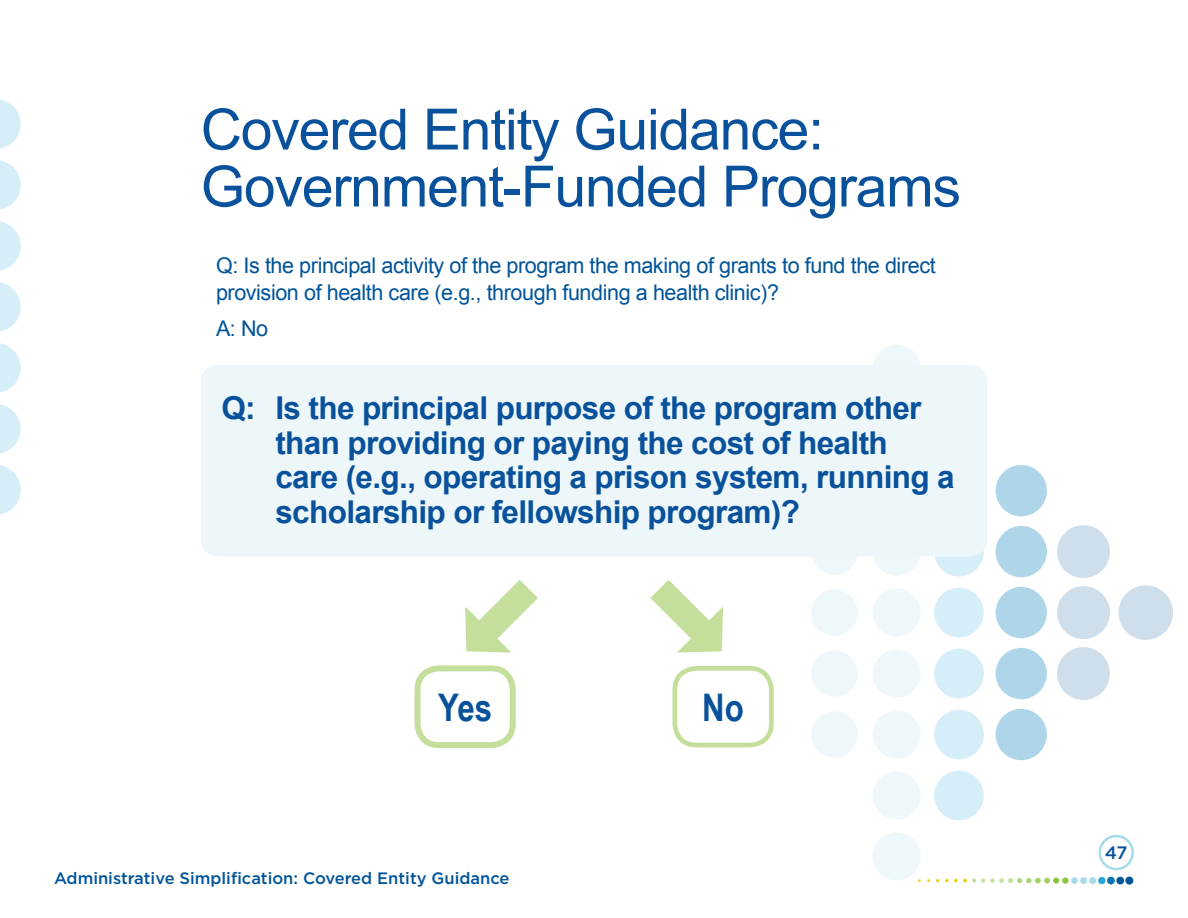
<style>
.page{position:relative;width:1188px;height:918px;background:#fff}
.page>*{position:absolute;margin:0;border:0;box-sizing:border-box;transform-origin:0 0}
.t1{font:57px/57px "Arial";letter-spacing:-.02em;color:#09529b}
.Paragraph_Style_1{font:700 38.1px "Arial Narrow";color:#09529b}
.Paragraph_Style_1-2{font:700 31.5px/34.5px "Arial";letter-spacing:-.02em;color:#09529b}
.Paragraph_Style_1-3{font:21.6px/27px "Arial";letter-spacing:-.02em;color:#015499}
.t2{font:500 18px "Gotham";color:#09529b}
.t3{font:500 16.5px "Gotham";color:#015499}
</style>
<div class="page">
<div style="left:811px;top:589px;width:47px;height:47px;background:#eef8fb;border-radius:50%"></div>
<div style="left:873px;top:589px;width:48px;height:48px;background:#eef8fb;border-radius:50%"></div>
<div style="left:934px;top:588px;width:50px;height:49px;background:#d5eef7;border-radius:50%"></div>
<div style="left:1057px;top:586px;width:53px;height:53px;background:#cfdeeb;border-radius:50%"></div>
<svg style="left:1118px;top:585px;width:55px;height:55px"></svg>
<div style="left:811px;top:650px;width:47px;height:47px;background:#eef8fb;border-radius:50%"></div>
<div style="left:873px;top:649px;width:48px;height:49px;background:#eef8fb;border-radius:50%"></div>
<div style="left:934px;top:649px;width:50px;height:49px;background:#d5eef7;border-radius:50%"></div>
<div style="left:1057px;top:647px;width:53px;height:53px;background:#cfdeeb;border-radius:50%"></div>
<div style="left:811px;top:711px;width:47px;height:47px;background:#eef8fb;border-radius:50%"></div>
<div style="left:873px;top:710px;width:48px;height:49px;background:#eef8fb;border-radius:50%"></div>
<div style="left:934px;top:710px;width:50px;height:49px;background:#d5eef7;border-radius:50%"></div>
<div style="left:873px;top:771px;width:48px;height:49px;background:#eef8fb;border-radius:50%"></div>
<div style="left:873px;top:832px;width:48px;height:49px;background:#eef8fb;border-radius:50%"></div>
<div style="left:934px;top:771px;width:50px;height:49px;background:#d5eef7;border-radius:50%"></div>
<div style="left:811px;top:528px;width:47px;height:47px;background:#eef8fb;border-radius:50%"></div>
<div style="left:873px;top:528px;width:48px;height:48px;background:#eef8fb;border-radius:50%"></div>
<div style="left:934px;top:527px;width:50px;height:49px;background:#d5eef7;border-radius:50%"></div>
<div style="left:1057px;top:525px;width:53px;height:53px;background:#cfdeeb;border-radius:50%"></div>
<div style="left:873px;top:345px;width:48px;height:48px;background:#eef8fb;border-radius:50%"></div>
<div style="left:996px;top:587px;width:51px;height:51px;background:#aed6e8;border-radius:50%"></div>
<div style="left:996px;top:648px;width:51px;height:51px;background:#aed6e8;border-radius:50%"></div>
<div style="left:996px;top:709px;width:51px;height:51px;background:#aed6e8;border-radius:50%"></div>
<div style="left:996px;top:526px;width:51px;height:51px;background:#aed6e8;border-radius:50%"></div>
<div style="left:996px;top:465px;width:51px;height:51px;background:#aed6e8;border-radius:50%"></div>
<div style="left:1116px;top:877px;width:8px;height:7px;background:#015499;border-radius:50%"></div>
<div style="left:1125px;top:877px;width:8px;height:8px;background:#015499;border-radius:50%"></div>
<svg style="left:954px;top:878px;width:105px;height:6px"></svg>
<div style="left:1062px;top:877px;width:7px;height:7px;background:#8bc63e;border-radius:50%"></div>
<div style="left:1071px;top:877px;width:7px;height:7px;background:#a7dbeb;border-radius:50%"></div>
<div style="left:1080px;top:877px;width:7px;height:7px;background:#a7dbeb;border-radius:50%"></div>
<div style="left:1089px;top:877px;width:7px;height:7px;background:#a7dbeb;border-radius:50%"></div>
<div style="left:1098px;top:877px;width:7px;height:7px;background:#24a6d9;border-radius:50%"></div>
<div style="left:1107px;top:877px;width:8px;height:7px;background:#0873ac;border-radius:50%"></div>
<div style="left:1099px;top:835px;width:35px;height:35px;border:2px solid #a7dbeb;border-radius:50%"></div>
<svg style="left:0;top:282px;width:21px;height:50px"></svg>
<svg style="left:0;top:343px;width:21px;height:50px"></svg>
<svg style="left:0;top:404px;width:21px;height:49px"></svg>
<svg style="left:0;top:465px;width:21px;height:49px"></svg>
<svg style="left:0;top:221px;width:21px;height:50px"></svg>
<svg style="left:0;top:160px;width:21px;height:50px"></svg>
<svg style="left:0;top:99px;width:21px;height:50px"></svg>
<div style="left:201px;top:365px;width:786px;height:192px;background:#edf7fa;border-radius:17px"></div>
<svg style="left:465px;top:580px;width:73px;height:73px"></svg>
<div style="left:415px;top:665px;width:101px;height:83px;border:6px solid #c4df9b;border-radius:21px"></div>
<svg style="left:650px;top:580px;width:73px;height:73px"></svg>
<div style="left:672px;top:666px;width:102px;height:81px;border:5px solid #c4df9b;border-radius:21px"></div>
<h2 class="t1" style="left:201px;top:102px;width:762px">Covered Entity Guidance:<br>Government-Funded Programs</h2>
<p class="Paragraph_Style_1-3" style="left:216px;top:253px;width:721px">Q: Is the principal activity of the program the making of grants to fund the direct provision of health care (e.g., through funding a health clinic)?</p>
<p class="Paragraph_Style_1-3" style="left:216px;top:316px;width:54px">A: No</p>
<p class="Paragraph_Style_1-2" style="left:275px;top:392px;width:681px;text-indent:-54px">Q: Is the principal purpose of the program other than providing or paying the cost of health care (e.g., operating a prison system, running a scholarship or fellowship program)?</p>
<p class="Paragraph_Style_1" style="left:438px;top:678px;width:55px">Yes</p>
<p class="Paragraph_Style_1" style="left:702px;top:678px;width:43px">No</p>
<p class="t3" style="left:54px;top:868px;width:457px">Administrative Simplification: Covered Entity Guidance</p>
<p class="t2" style="left:1105px;top:842px;width:24px">47</p>
</div>
